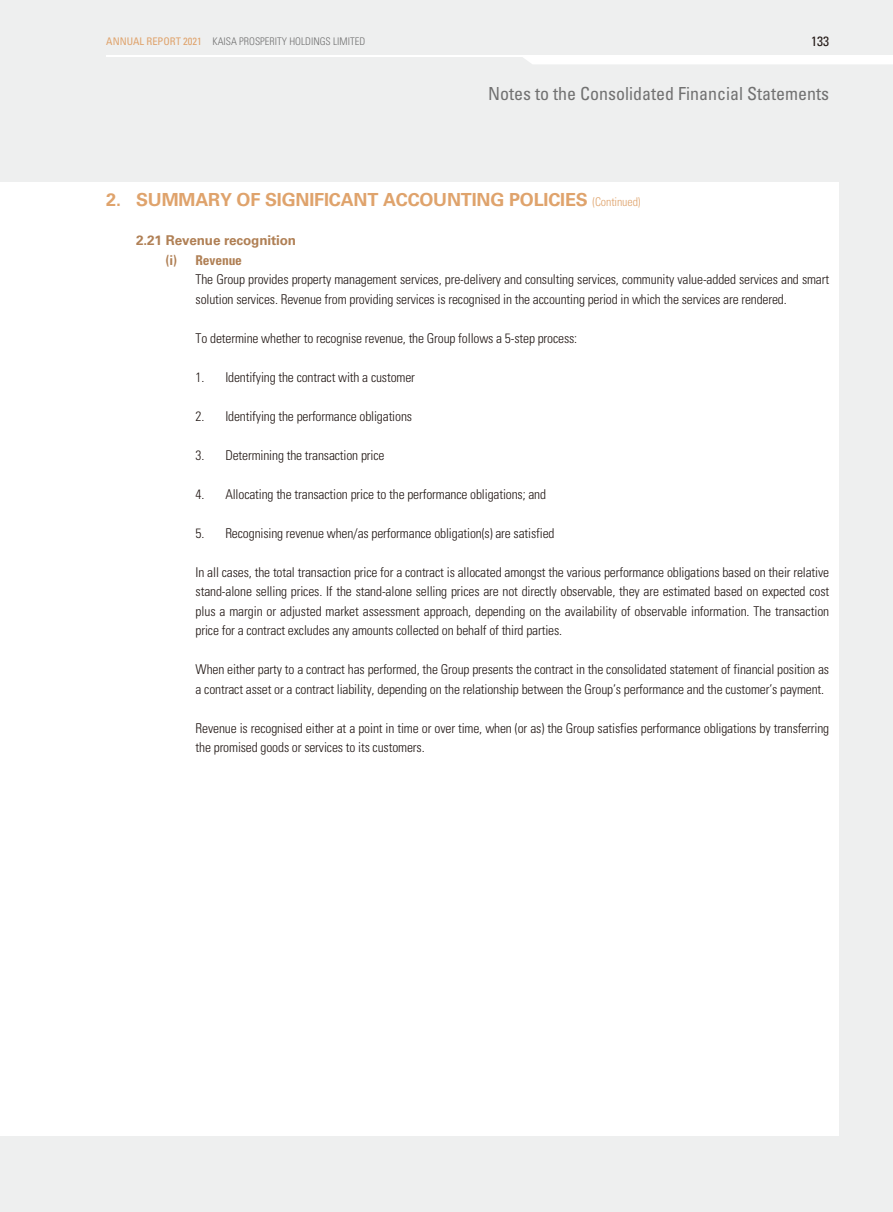
<style>
.page{position:relative;width:893px;height:1212px;background:#eeefef}
.page>*{position:absolute;margin:0;border:0;box-sizing:border-box;transform-origin:0 0}
.t1{font:700 18px "Univers LT Std";letter-spacing:-.01em;color:#dfa36c}
.t2{font:condensed 18px "Univers LT Std";color:#717171}
.t3{font:300 condensed 13.5px/19.5px "Univers LT Std";letter-spacing:-.01em;color:#231916}
.t4{font:700 13.5px "Univers LT Std";letter-spacing:-.01em;color:#b08055}
.t5{font:700 condensed 13.5px "Univers LT Std";letter-spacing:-.01em;color:#b08055}
.t6{font:condensed 13.5px "Univers LT Std";color:#231916}
.t7{font:300 condensed 10.5px "Univers LT Std";color:#717171}
.s1{font-weight:400;color:#dfa36c}
.s2{font-weight:300;font-stretch:condensed;font-size:12px}
</style>
<div class="page">
<div style="left:0;top:182px;width:838px;height:954px;background:#fff"></div>
<div style="left:523px;top:57px;width:370px;height:7px;background:#fff"></div>
<hr style="left:106px;top:55px;width:787px;height:2px;background:#fff">
<p class="t7" style="left:106px;top:36px;width:260px"><span class="s1">ANNUAL REPORT 2021</span> KAISA PROSPERITY HOLDINGS LIMITED</p>
<p class="t6" style="left:811px;top:35px;width:19px">133</p>
<h1 class="t2" style="left:488px;top:85px;width:342px">Notes to the Consolidated Financial Statements</h1>
<h1 class="t1" style="left:106px;top:191px;width:536px">2. SUMMARY OF SIGNIFICANT ACCOUNTING POLICIES <span class="s2">(Continued)</span></h1>
<p class="t4" style="left:136px;top:234px;width:162px">2.21 Revenue recognition</p>
<p class="t5" style="left:166px;top:254px;width:78px">(i) Revenue</p>
<p class="t3" style="left:196px;top:271px;width:635px">The Group provides property management services, pre-delivery and consulting services, community value-added services and smart solution services. Revenue from providing services is recognised in the accounting period in which the services are rendered.</p>
<p class="t3" style="left:196px;top:329px;width:383px">To determine whether to recognise revenue, the Group follows a 5-step process:</p>
<p class="t3" style="left:196px;top:368px;width:221px">1. Identifying the contract with a customer</p>
<p class="t3" style="left:196px;top:407px;width:218px">2. Identifying the performance obligations</p>
<p class="t3" style="left:196px;top:446px;width:190px">3. Determining the transaction price</p>
<p class="t3" style="left:196px;top:485px;width:352px">4. Allocating the transaction price to the performance obligations; and</p>
<p class="t3" style="left:196px;top:524px;width:360px">5. Recognising revenue when/as performance obligation(s) are satisfied</p>
<p class="t3" style="left:196px;top:563px;width:635px;text-align:justify">In all cases, the total transaction price for a contract is allocated amongst the various performance obligations based on their relative stand-alone selling prices. If the stand-alone selling prices are not directly observable, they are estimated based on expected cost plus a margin or adjusted market assessment approach, depending on the availability of observable information. The transaction price for a contract excludes any amounts collected on behalf of third parties.</p>
<p class="t3" style="left:196px;top:661px;width:635px">When either party to a contract has performed, the Group presents the contract in the consolidated statement of financial position as a contract asset or a contract liability, depending on the relationship between the Group’s performance and the customer’s payment.</p>
<p class="t3" style="left:196px;top:719px;width:635px">Revenue is recognised either at a point in time or over time, when (or as) the Group satisfies performance obligations by transferring the promised goods or services to its customers.</p>
</div>
